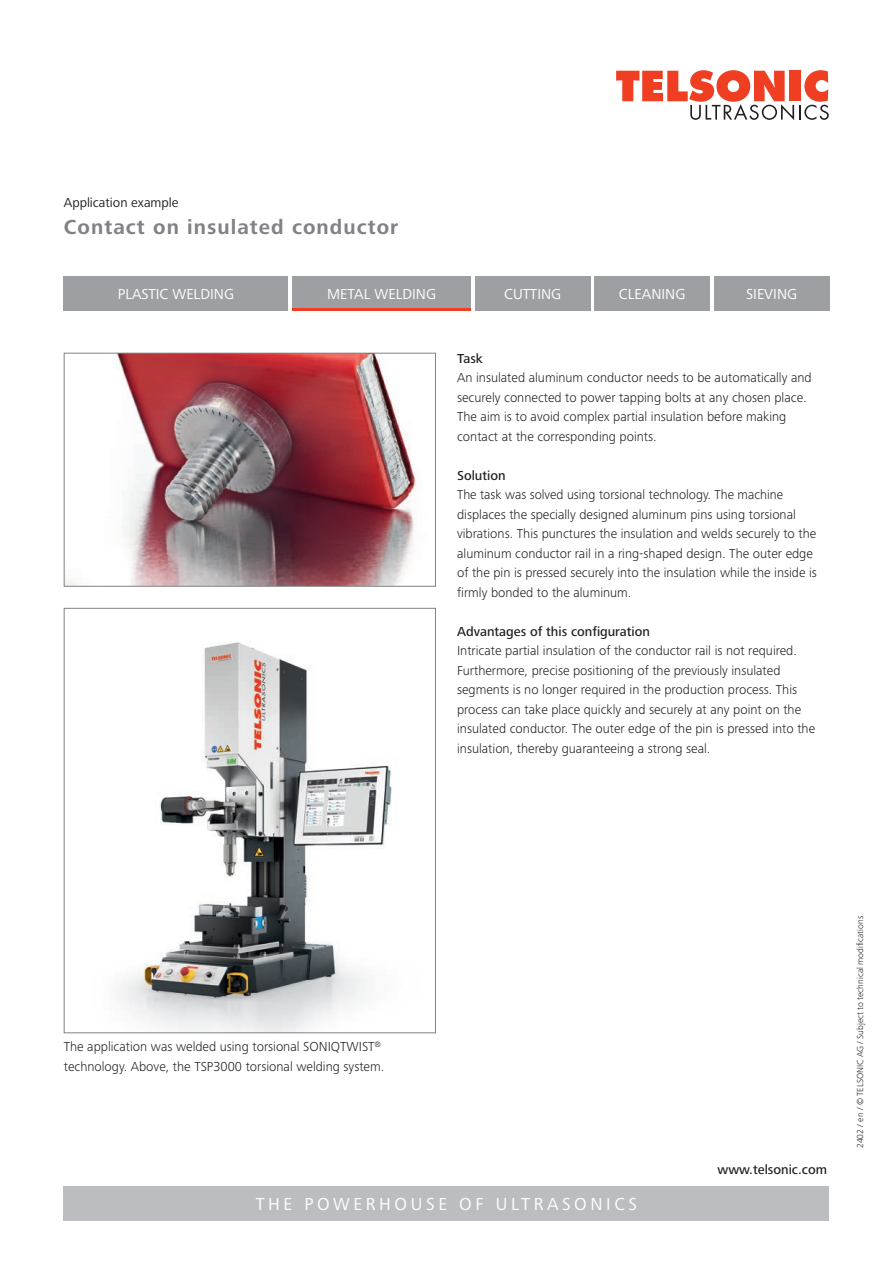
<style>
.page{position:relative;width:893px;height:1263px;background:#fff}
.page>*{position:absolute;margin:0;border:0;box-sizing:border-box;transform-origin:0 0}
.Haupttitel_grau{font:700 21px "Frutiger Next LTW1 G";letter-spacing:.05em;color:#808285}
.t1{font:18px "Frutiger Next LTW1 G";letter-spacing:.2em;color:#fff}
.Portfoliotitel_EN{font:15px "Frutiger Next LTW1 G";color:#fff}
.Lauftext_9_13pt{font:300 13.5px/19.5px "Frutiger Next LTW1 G";color:#231f20}
.Lauftext_9_13pt__medium{font:500 13.5px "Frutiger Next LTW1 G";color:#231f20}
.Subtitel_schwarz{font:13.5px "Frutiger Next LTW1 G";color:#231f20}
.Version_6_7pt{font:300 9px "Frutiger Next LTW1 G";color:#231f20}
</style>
<div class="page">
<div style="left:64px;top:276px;width:224px;height:34px;background:#9d9fa2"></div>
<div style="left:292px;top:276px;width:179px;height:34px;background:#9d9fa2"></div>
<div style="left:475px;top:276px;width:115px;height:34px;background:#9d9fa2"></div>
<div style="left:595px;top:276px;width:115px;height:34px;background:#9d9fa2"></div>
<div style="left:714px;top:276px;width:115px;height:34px;background:#9d9fa2"></div>
<hr style="left:292px;top:308px;width:179px;height:2px;background:#ef3e22">
<svg style="left:616px;top:70px;width:213px;height:50px"></svg>
<div style="left:64px;top:1186px;width:765px;height:34px;background:#bcbdc0"></div>
<img style="left:63px;top:352px;width:373px;height:235px">
<svg style="left:63px;top:607px;width:373px;height:426px"></svg>
<p class="Subtitel_schwarz" style="left:64px;top:195px;width:116px">Application example</p>
<p class="Haupttitel_grau" style="left:64px;top:215px;width:336px">Contact on insulated conductor</p>
<p class="Portfoliotitel_EN" style="left:118px;top:285px;width:118px">PLASTIC WELDING</p>
<p class="Portfoliotitel_EN" style="left:327px;top:285px;width:110px">METAL WELDING</p>
<p class="Portfoliotitel_EN" style="left:504px;top:285px;width:58px">CUTTING</p>
<p class="Portfoliotitel_EN" style="left:619px;top:285px;width:68px">CLEANING</p>
<p class="Portfoliotitel_EN" style="left:746px;top:285px;width:53px">SIEVING</p>
<p class="Lauftext_9_13pt__medium" style="left:457px;top:350px;width:27px">Task</p>
<p class="Lauftext_9_13pt" style="left:457px;top:368px;width:356px">An insulated aluminum conductor needs to be automatically and securely connected to power tapping bolts at any chosen place.<br>The aim is to avoid complex partial insulation before making contact at the corresponding points.</p>
<p class="Lauftext_9_13pt__medium" style="left:457px;top:467px;width:50px">Solution</p>
<p class="Lauftext_9_13pt" style="left:457px;top:485px;width:361px">The task was solved using torsional technology. The machine displaces the specially designed aluminum pins using torsional vibrations. This punctures the insulation and welds securely to the aluminum conductor rail in a ring-shaped design. The outer edge of the pin is pressed securely into the insulation while the inside is firmly bonded to the aluminum.</p>
<p class="Lauftext_9_13pt__medium" style="left:457px;top:623px;width:194px">Advantages of this configuration</p>
<p class="Lauftext_9_13pt" style="left:457px;top:641px;width:360px">Intricate partial insulation of the conductor rail is not required.<br>Furthermore, precise positioning of the previously insulated segments is no longer required in the production process. This process can take place quickly and securely at any point on the insulated conductor. The outer edge of the pin is pressed into the insulation, thereby guaranteeing a strong seal.</p>
<p class="Lauftext_9_13pt" style="left:64px;top:1037px;width:322px">The application was welded using torsional SONIQTWIST<sup>® </sup>technology. Above, the TSP3000 torsional welding system.</p>
<h2 class="t1" style="left:256px;top:1194px;width:383px">THE POWERHOUSE OF ULTRASONICS</h2>
<p class="Lauftext_9_13pt__medium" style="left:717px;top:1161px;width:111px">www.telsonic.com</p>
<p class="Version_6_7pt" style="left:855px;top:1148px;width:234px;rotate:-90deg">2402 / en / © TELSONIC AG / Subject to technical modifications</p>
</div>
